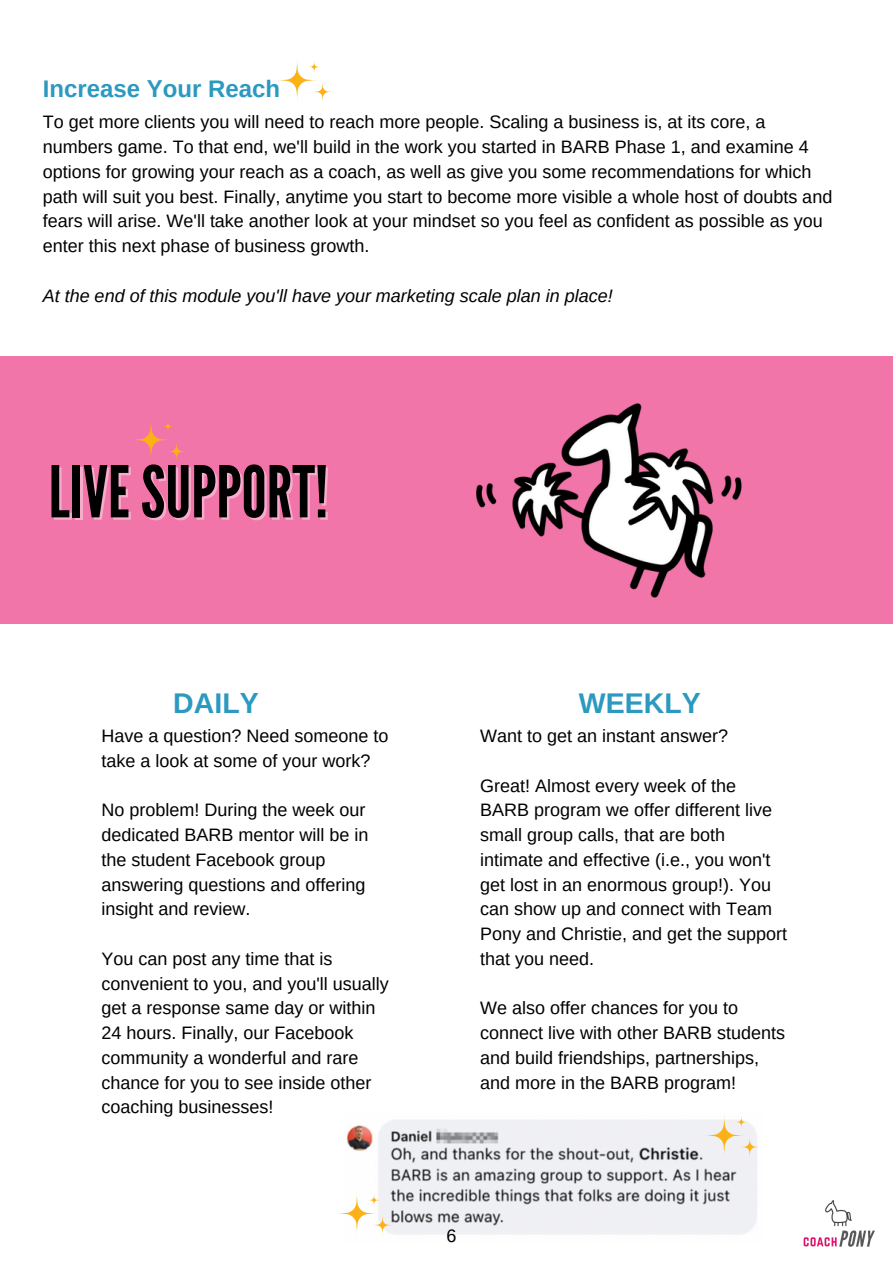
<style>
.page{position:relative;width:893px;height:1264px;background:#fff}
.page>*{position:absolute;margin:0;border:0;box-sizing:border-box;transform-origin:0 0}
.t1{font:71.25px "League Gothic";color:#000}
.t2{font:700 28.5px "Arimo";color:#2b99c0}
.t3{font:700 24px "Arimo";color:#2b99c0}
.t4{font:18px/24.8px "Arimo";color:#000}
.t5{font:italic 18px "Arimo";color:#000}
</style>
<div class="page">
<svg style="left:276px;top:60px;width:56px;height:41px"></svg>
<img style="left:803px;top:1200px;width:71px;height:47px">
<div style="left:0;top:356px;width:892px;height:268px;background:#f175a9"></div>
<img style="left:476px;top:403px;width:266px;height:195px">
<img style="left:346px;top:1120px;width:411px;height:114px">
<svg style="left:336px;top:1190px;width:58px;height:45px"></svg>
<svg style="left:701px;top:1115px;width:58px;height:43px"></svg>
<svg style="left:132px;top:420px;width:53px;height:40px"></svg>
<h3 class="t3" style="left:43px;top:75px;width:239px">Increase Your Reach</h3>
<p class="t4" style="left:43px;top:110px;width:791px">To get more clients you will need to reach more people. Scaling a business is, at its core, a numbers game. To that end, we'll build in the work you started in BARB Phase 1, and examine 4 options for growing your reach as a coach, as well as give you some recommendations for which path will suit you best. Finally, anytime you start to become more visible a whole host of doubts and fears will arise. We'll take another look at your mindset so you feel as confident as possible as you enter this next phase of business growth.</p>
<p class="t5" style="left:43px;top:285px;width:571px">At the end of this module you'll have your marketing scale plan in place!</p>
<h1 class="t1" style="left:49px;top:450px;width:281px">LIVESUPPORT!</h1>
<h2 class="t2" style="left:173px;top:686px;width:87px">DAILY</h2>
<p class="t4" style="left:102px;top:723px;width:288px">Have a question? Need someone to take a look at some of your work?</p>
<p class="t4" style="left:102px;top:797px;width:268px">No problem! During the week our dedicated BARB mentor will be in the student Facebook group answering questions and offering insight and review.</p>
<p class="t4" style="left:102px;top:946px;width:289px">You can post any time that is convenient to you, and you'll usually get a response same day or within<br>24 hours. Finally, our Facebook community a wonderful and rare chance for you to see inside other coaching businesses!</p>
<h2 class="t2" style="left:579px;top:686px;width:123px">WEEKLY</h2>
<p class="t4" style="left:480px;top:723px;width:249px">Want to get an instant answer?</p>
<p class="t4" style="left:480px;top:773px;width:308px">Great! Almost every week of the<br>BARB program we offer different live small group calls, that are both intimate and effective (i.e., you won't get lost in an enormous group!). You can show up and connect with Team<br>Pony and Christie, and get the support that you need.</p>
<p class="t4" style="left:480px;top:995px;width:306px">We also offer chances for you to connect live with other BARB students and build friendships, partnerships, and more in the BARB program!</p>
<p class="t4" style="left:446px;top:1223px;width:11px">6</p>
</div>
